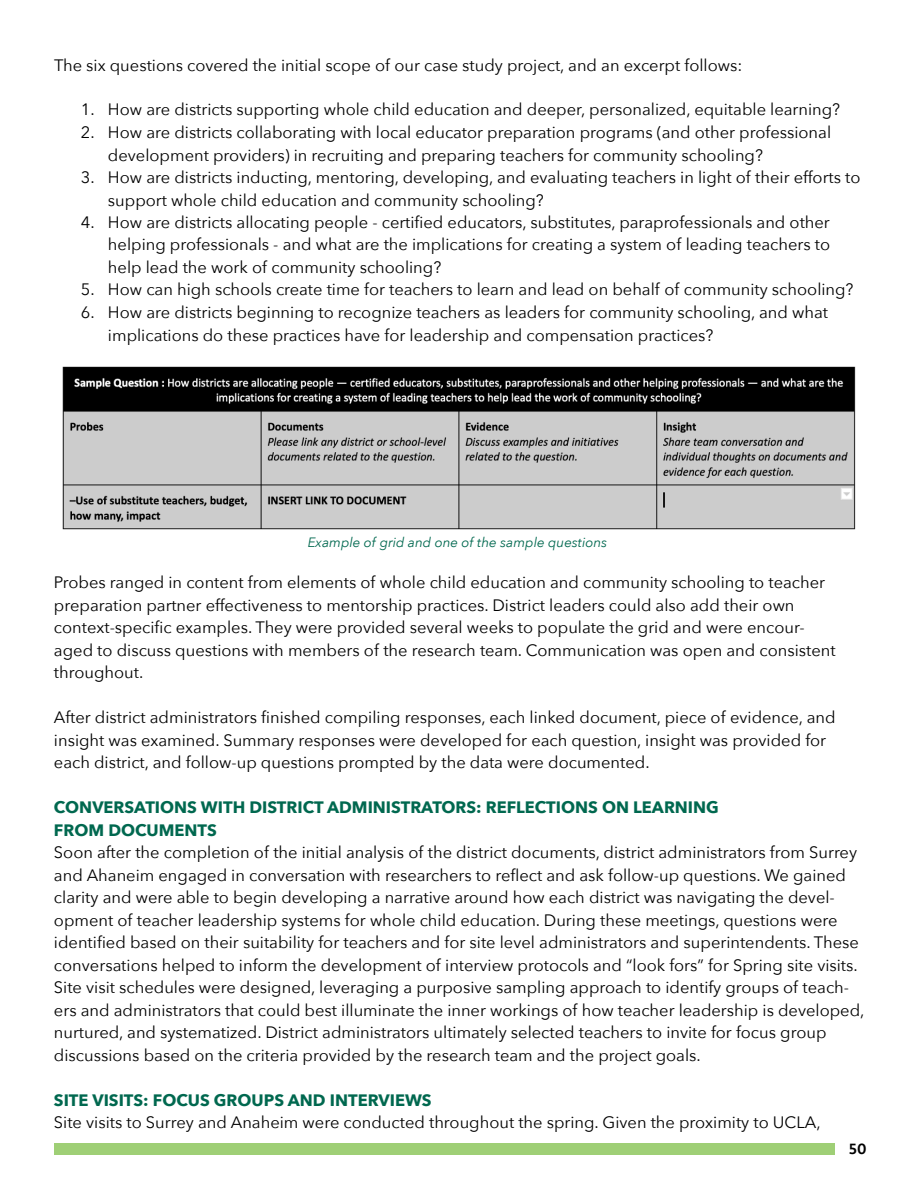
<style>
.page{position:relative;width:918px;height:1188px;background:#fff}
.page>*{position:absolute;margin:0;border:0;box-sizing:border-box;transform-origin:0 0}
.t1{font:16.5px/22.5px "Avenir Next";color:#000}
.t2{font:700 16.5px/22.5px "Avenir Next";color:#00684f}
.t3{font:700 15px "Komet";color:#000}
.t4{font:italic 13.5px "Avenir Next";color:#00684f}
</style>
<div class="page">
<img style="left:62px;top:366px;width:794px;height:164px">
<div style="left:54px;top:1143px;width:781px;height:12px;background:#9fcf76"></div>
<p class="t1" style="left:54px;top:53px;width:690px">The six questions covered the initial scope of our case study project, and an excerpt follows:</p>
<p class="t1" style="left:81px;top:98px;width:761px">1. How are districts supporting whole child education and deeper, personalized, equitable learning?</p>
<p class="t1" style="left:108px;top:120px;width:725px;text-indent:-27px">2. How are districts collaborating with local educator preparation programs (and other professional development providers) in recruiting and preparing teachers for community schooling?</p>
<p class="t1" style="left:108px;top:165px;width:754px;text-indent:-27px">3. How are districts inducting, mentoring, developing, and evaluating teachers in light of their efforts to support whole child education and community schooling?</p>
<p class="t1" style="left:81px;top:210px;width:751px;text-align:right">4. How are districts allocating people - certified educators, substitutes, paraprofessionals and other helping professionals - and what are the implications for creating a system of leading teachers to</p>
<p class="t1" style="left:108px;top:255px;width:335px">help lead the work of community schooling?</p>
<p class="t1" style="left:81px;top:278px;width:774px">5. How can high schools create time for teachers to learn and lead on behalf of community schooling?</p>
<p class="t1" style="left:108px;top:300px;width:721px;text-indent:-27px">6. How are districts beginning to recognize teachers as leaders for community schooling, and what implications do these practices have for leadership and compensation practices?</p>
<p class="t4" style="left:308px;top:531px;width:301px">Example of grid and one of the sample questions</p>
<p class="t1" style="left:54px;top:570px;width:773px">Probes ranged in content from elements of whole child education and community schooling to teacher</p>
<p class="t1" style="left:54px;top:593px;width:783px">preparation partner effectiveness to mentorship practices. District leaders could also add their own context-specific examples. They were provided several weeks to populate the grid and were encour&shy;aged to discuss questions with members of the research team. Communication was open and consistent</p>
<p class="t1" style="left:54px;top:660px;width:91px">throughout.</p>
<p class="t1" style="left:54px;top:705px;width:783px">After district administrators finished compiling responses, each linked document, piece of evidence, and insight was examined. Summary responses were developed for each question, insight was provided for each district, and follow-up questions prompted by the data were documented.</p>
<h3 class="t2" style="left:54px;top:796px;width:666px">CONVERSATIONS WITH DISTRICT ADMINISTRATORS: REFLECTIONS ON LEARNING<br>FROM DOCUMENTS</h3>
<p class="t1" style="left:54px;top:840px;width:805px">Soon after the completion of the initial analysis of the district documents, district administrators from Surrey</p>
<p class="t1" style="left:54px;top:863px;width:812px">and Ahaneim engaged in conversation with researchers to reflect and ask follow-up questions. We gained clarity and were able to begin developing a narrative around how each district was navigating the devel&shy;opment of teacher leadership systems for whole child education. During these meetings, questions were identified based on their suitability for teachers and for site level administrators and superintendents. These conversations helped to inform the development of interview protocols and “look fors” for Spring site visits.<br>Site visit schedules were designed, leveraging a purposive sampling approach to identify groups of teach&shy;ers and administrators that could best illuminate the inner workings of how teacher leadership is developed, nurtured, and systematized. District administrators ultimately selected teachers to invite for focus group discussions based on the criteria provided by the research team and the project goals.</p>
<h3 class="t2" style="left:54px;top:1088px;width:379px">SITE VISITS: FOCUS GROUPS AND INTERVIEWS</h3>
<p class="t1" style="left:54px;top:1110px;width:768px">Site visits to Surrey and Anaheim were conducted throughout the spring. Given the proximity to UCLA,</p>
<p class="t3" style="left:849px;top:1139px;width:19px">50</p>
</div>
